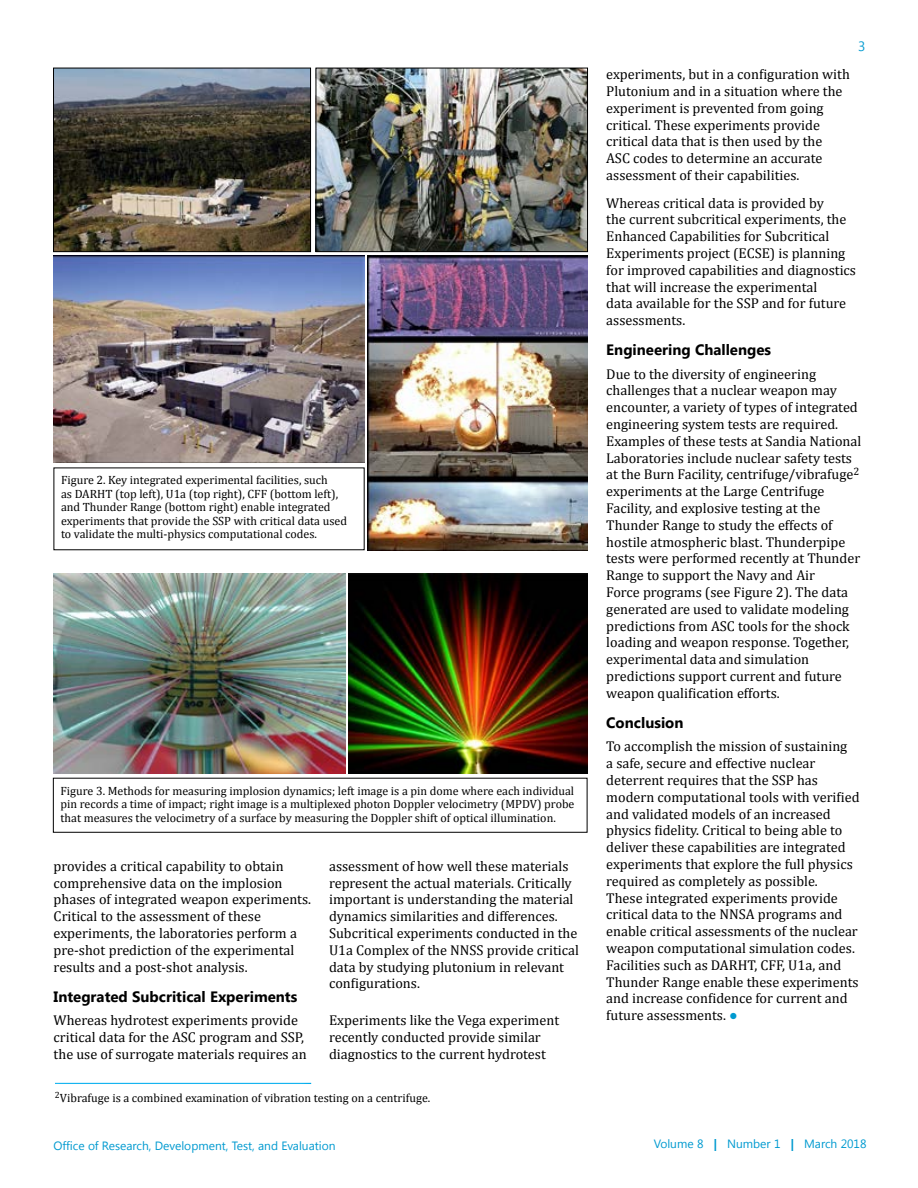
<style>
.page{position:relative;width:918px;height:1188px;background:#fff}
.page>*{position:absolute;margin:0;border:0;box-sizing:border-box;transform-origin:0 0}
.t1{font:700 15px "Segoe UI";color:#000}
.t2{font:14.25px/16.8px "Cambria";color:#000}
.t3{font:13.5px "Segoe UI";color:#009ad0}
.t4{font:12px/13.5px "Cambria";color:#000}
.t5{font:12px "Segoe UI";color:#009ad0}
.s1{font-family:"Times New Roman";color:#009ad0}
.s2{font-weight:700}
</style>
<div class="page">
<img style="left:55px;top:70px;width:254px;height:180px">
<div style="left:53px;top:68px;width:258px;height:184px;border:1px solid #000"></div>
<img style="left:318px;top:70px;width:268px;height:180px">
<div style="left:316px;top:68px;width:272px;height:184px;border:1px solid #000"></div>
<img style="left:54px;top:255px;width:311px;height:207px">
<img style="left:368px;top:255px;width:220px;height:295px">
<div style="left:53px;top:1075px;width:269px;height:10px;background:#000;opacity:.75"></div>
<div style="left:53px;top:778px;width:534px;height:55px;border:1px solid #000"></div>
<img style="left:53px;top:573px;width:292px;height:200px">
<img style="left:349px;top:573px;width:239px;height:200px">
<p class="t4" style="left:61px;top:473px;width:288px">Figure 2. Key integrated experimental facilities, such<br>as DARHT (top left), U1a (top right), CFF (bottom left), and Thunder Range (bottom right) enable integrated experiments that provide the SSP with critical data used to validate the multi-physics computational codes.</p>
<p class="t4" style="left:60px;top:784px;width:516px;text-align:justify">Figure 3. Methods for measuring implosion dynamics; left image is a pin dome where each individual pin records a time of impact; right image is a multiplexed photon Doppler velocimetry (MPDV) probe that measures the velocimetry of a surface by measuring the Doppler shift of optical illumination.</p>
<p class="t2" style="left:54px;top:857px;width:259px">provides a critical capability to obtain comprehensive data on the implosion phases of integrated weapon experiments.<br>Critical to the assessment of these experiments, the laboratories perform a pre-shot prediction of the experimental results and a post-shot analysis.</p>
<p class="t1" style="left:54px;top:986px;width:245px">Integrated Subcritical Experiments</p>
<p class="t2" style="left:54px;top:1012px;width:255px">Whereas hydrotest experiments provide critical data for the ASC program and SSP, the use of surrogate materials requires an</p>
<p class="t2" style="left:329px;top:857px;width:251px">assessment of how well these materials represent the actual materials. Critically important is understanding the material dynamics similarities and differences.<br>Subcritical experiments conducted in the U1a Complex of the NNSS provide critical data by studying plutonium in relevant configurations.</p>
<p class="t2" style="left:329px;top:1012px;width:232px">Experiments like the Vega experiment recently conducted provide similar diagnostics to the current hydrotest</p>
<p class="t4" style="left:55px;top:1091px;width:377px"><sup>2</sup>Vibrafuge is a combined examination of vibration testing on a centrifuge.</p>
<p class="t3" style="left:858px;top:37px;width:9px">3</p>
<p class="t2" style="left:606px;top:66px;width:245px">experiments, but in a configuration with Plutonium and in a situation where the experiment is prevented from going critical. These experiments provide critical data that is then used by the<br>ASC codes to determine an accurate assessment of their capabilities.</p>
<p class="t2" style="left:606px;top:194px;width:251px">Whereas critical data is provided by<br>the current subcritical experiments, the Enhanced Capabilities for Subcritical Experiments project (ECSE) is planning for improved capabilities and diagnostics that will increase the experimental<br>data available for the SSP and for future assessments.</p>
<p class="t1" style="left:606px;top:339px;width:166px">Engineering Challenges</p>
<p class="t2" style="left:606px;top:365px;width:257px">Due to the diversity of engineering challenges that a nuclear weapon may encounter, a variety of types of integrated engineering system tests are required.<br>Examples of these tests at Sandia National Laboratories include nuclear safety tests at the Burn Facility, centrifuge/vibrafuge<sup>2 </sup>experiments at the Large Centrifuge Facility, and explosive testing at the Thunder Range to study the effects of hostile atmospheric blast. Thunderpipe tests were performed recently at Thunder Range to support the Navy and Air<br>Force programs (see Figure 2). The data generated are used to validate modeling predictions from ASC tools for the shock loading and weapon response. Together, experimental data and simulation predictions support current and future weapon qualification efforts.</p>
<p class="t1" style="left:606px;top:712px;width:79px">Conclusion</p>
<p class="t2" style="left:606px;top:738px;width:255px">To accomplish the mission of sustaining<br>a safe, secure and effective nuclear deterrent requires that the SSP has modern computational tools with verified and validated models of an increased physics fidelity. Critical to being able to deliver these capabilities are integrated experiments that explore the full physics required as completely as possible.<br>These integrated experiments provide critical data to the NNSA programs and enable critical assessments of the nuclear weapon computational simulation codes.<br>Facilities such as DARHT, CFF, U1a, and Thunder Range enable these experiments and increase confidence for current and future assessments. <span class="s1">●</span></p>
<p class="t5" style="left:54px;top:1137px;width:284px">Office of Research, Development, Test, and Evaluation</p>
<p class="t5" style="left:654px;top:1136px;width:214px">Volume 8 <span class="s2">|</span> Number 1 <span class="s2">|</span> March 2018</p>
</div>
